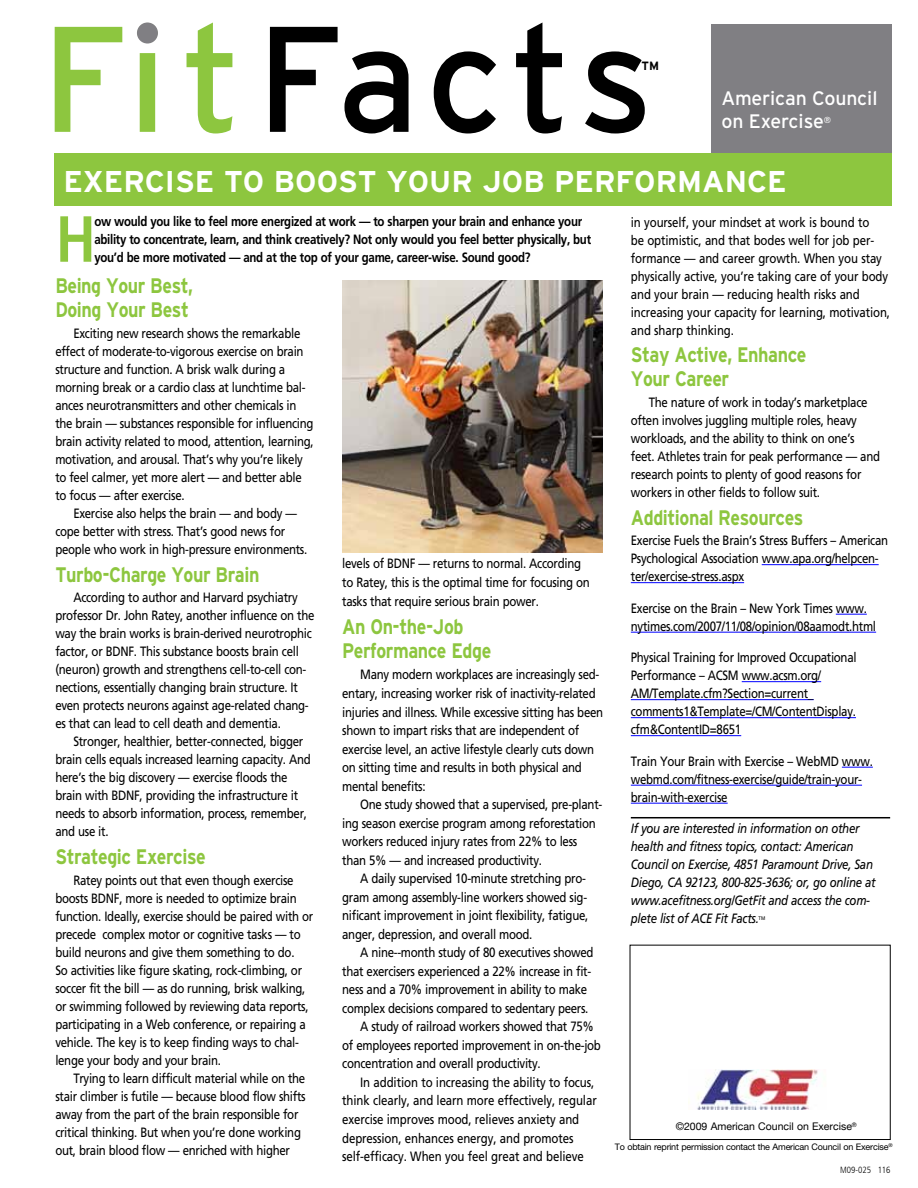
<style>
.page{position:relative;width:918px;height:1188px;background:#fff}
.page>*{position:absolute;margin:0;border:0;box-sizing:border-box;transform-origin:0 0}
.t1{font:700 65.1px "Frutiger";color:#8dc63f;scale:.85 1}
.t2{font:700 30px "Interstate";color:#fff}
.t3{font:700 21px/24px "Interstate";letter-spacing:-.025em;color:#8dc63f;scale:.85 1}
.t4{font:19.5px/23.5px "Interstate";letter-spacing:-.01em;color:#fff}
.t5{font:13.5px/18px "Frutiger";letter-spacing:-.025em;color:#000;scale:.85 1}
.t6{font:700 13.5px/18px "Frutiger";letter-spacing:-.025em;color:#000;scale:.85 1}
.t7{font:italic 13.5px/18px "Frutiger";letter-spacing:-.025em;color:#000;scale:.85 1}
.t8{font:700 12px "Interstate";color:#000}
.t9{font:10.5px "Helvetica Neue";color:#000}
.t10{font:9px "Helvetica Neue";letter-spacing:-.02em;color:#000}
.t11{font:300 condensed 9px "Frutiger";color:#000}
.t12{font:8.7px "Interstate";color:#fff}
.t13{font:5.25px "Frutiger";color:#000;scale:.85 1}
</style>
<div class="page">
<div style="left:711px;top:25px;width:180px;height:141px;background:#807f83"></div>
<img style="left:688px;top:1070px;width:130px;height:40px">
<svg style="left:270px;top:22px;width:375px;height:112px"></svg>
<svg style="left:55px;top:22px;width:177px;height:112px"></svg>
<div style="left:137px;top:23px;width:21px;height:21px;background:#807f83;border-radius:50%"></div>
<div style="left:54px;top:154px;width:837px;height:52px;background:#8dc63f"></div>
<hr style="left:762px;top:564px;width:117px;height:1px;background:#00f">
<hr style="left:631px;top:582px;width:113px;height:1px;background:#00f">
<hr style="left:836px;top:614px;width:31px;height:1px;background:#00f">
<hr style="left:631px;top:632px;width:245px;height:1px;background:#00f">
<hr style="left:742px;top:681px;width:79px;height:1px;background:#00f">
<hr style="left:631px;top:699px;width:183px;height:1px;background:#00f">
<hr style="left:631px;top:717px;width:225px;height:1px;background:#00f">
<hr style="left:631px;top:735px;width:110px;height:1px;background:#00f">
<hr style="left:842px;top:767px;width:31px;height:1px;background:#00f">
<hr style="left:631px;top:785px;width:231px;height:1px;background:#00f">
<hr style="left:631px;top:803px;width:97px;height:1px;background:#00f">
<hr style="left:631px;top:817px;width:259px;height:1px;background:#000">
<img style="left:342px;top:281px;width:261px;height:272px">
<p class="t8" style="left:642px;top:59px;width:19px">TM</p>
<h3 class="t4" style="left:721px;top:86px;width:158px">American Council on Exercise</h3>
<p class="t12" style="left:824px;top:115px;width:9px">®</p>
<h2 class="t2" style="left:63px;top:165px;width:253px">Exercise to Boost</h2>
<h2 class="t2" style="left:386px;top:165px;width:402px">Your Job Performance</h2>
<h1 class="t1" style="left:56px;top:201px;width:48px">H</h1>
<p class="t6" style="left:94px;top:212px;width:586px">ow would you like to feel more energized at work — to sharpen your brain and enhance your ability to concentrate, learn, and think creatively? Not only would you feel better physically, but you’d be more motivated — and at the top of your game, career-wise. Sound good?</p>
<p class="t5" style="left:631px;top:213px;width:307px">in yourself, your mindset at work is bound to<br>be optimistic, and that bodes well for job per&shy;formance — and career growth. When you stay physically active, you’re taking care of your body and your brain — reducing health risks and increasing your capacity for learning, motivation, and sharp thinking.</p>
<h3 class="t3" style="left:631px;top:343px;width:208px">Stay Active, Enhance<br>Your Career</h3>
<p class="t5" style="left:631px;top:393px;width:295px;text-indent:18px">The nature of work in today’s marketplace often involves juggling multiple roles, heavy workloads, and the ability to think on one’s feet. Athletes train for peak performance — and research points to plenty of good reasons for workers in other fields to follow suit.</p>
<h3 class="t3" style="left:631px;top:505px;width:205px">Additional Resources</h3>
<p class="t5" style="left:631px;top:532px;width:304px">Exercise Fuels the Brain’s Stress Buffers – American<br>Psychological Association www.apa.org/helpcen&shy;ter/exercise-stress.aspx</p>
<p class="t5" style="left:631px;top:599px;width:290px">Exercise on the Brain – New York Times www. nytimes.com/2007/11/08/opinion/08aamodt.html</p>
<p class="t5" style="left:631px;top:649px;width:267px">Physical Training for Improved Occupational Performance – ACSM www.acsm.org/ AM/Template.cfm?Section=current_ comments1&amp;Template=/CM/ContentDisplay. cfm&amp;ContentID=8651</p>
<p class="t5" style="left:631px;top:752px;width:286px">Train Your Brain with Exercise – WebMD www. webmd.com/fitness-exercise/guide/train-your&shy;brain-with-exercise</p>
<p class="t7" style="left:631px;top:820px;width:289px">If you are interested in information on other health and fitness topics, contact: American Council on Exercise, 4851 Paramount Drive, San Diego, CA 92123, 800-825-3636; or, go online at www.acefitness.org/GetFit and access the com&shy;plete list of ACE Fit Facts.</p>
<h3 class="t3" style="left:55px;top:274px;width:164px">Being Your Best,<br>Doing Your Best</h3>
<p class="t5" style="left:55px;top:324px;width:305px;text-indent:18px">Exciting new research shows the remarkable effect of moderate-to-vigorous exercise on brain structure and function. A brisk walk during a morning break or a cardio class at lunchtime bal&shy;ances neurotransmitters and other chemicals in the brain — substances responsible for influencing brain activity related to mood, attention, learning, motivation, and arousal. That’s why you’re likely to feel calmer, yet more alert — and better able to focus — after exercise.</p>
<p class="t5" style="left:55px;top:504px;width:298px;text-indent:18px">Exercise also helps the brain — and body — cope better with stress. That’s good news for people who work in high-pressure environments.</p>
<h3 class="t3" style="left:55px;top:562px;width:242px">Turbo-Charge Your Brain</h3>
<p class="t5" style="left:55px;top:589px;width:306px;text-indent:18px">According to author and Harvard psychiatry professor Dr. John Ratey, another influence on the way the brain works is brain-derived neurotrophic factor, or BDNF. This substance boosts brain cell (neuron) growth and strengthens cell-to-cell con&shy;nections, essentially changing brain structure. It even protects neurons against age-related chang&shy;es that can lead to cell death and dementia.</p>
<p class="t5" style="left:55px;top:733px;width:302px;text-indent:18px">Stronger, healthier, better-connected, bigger brain cells equals increased learning capacity. And here’s the big discovery — exercise floods the brain with BDNF, providing the infrastructure it needs to absorb information, process, remember, and use it.</p>
<h3 class="t3" style="left:55px;top:845px;width:178px">Strategic Exercise</h3>
<p class="t5" style="left:55px;top:871px;width:305px;text-indent:18px">Ratey points out that even though exercise boosts BDNF, more is needed to optimize brain function. Ideally, exercise should be paired with or precede complex motor or cognitive tasks — to build neurons and give them something to do.<br>So activities like figure skating, rock-climbing, or soccer fit the bill — as do running, brisk walking, or swimming followed by reviewing data reports, participating in a Web conference, or repairing a vehicle. The key is to keep finding ways to chal&shy;lenge your body and your brain.</p>
<p class="t5" style="left:55px;top:1069px;width:296px;text-indent:18px">Trying to learn difficult material while on the stair climber is futile — because blood flow shifts away from the part of the brain responsible for critical thinking. But when you’re done working out, brain blood flow — enriched with higher</p>
<p class="t5" style="left:342px;top:555px;width:293px;line-height:18.5px">levels of BDNF — returns to normal. According to Ratey, this is the optimal time for focusing on tasks that require serious brain power.</p>
<h3 class="t3" style="left:342px;top:614px;width:177px;line-height:24.6px">An On-the-Job<br>Performance Edge</h3>
<p class="t5" style="left:342px;top:666px;width:309px;line-height:18.5px;text-indent:18px">Many modern workplaces are increasingly sed&shy;entary, increasing worker risk of inactivity-related injuries and illness. While excessive sitting has been shown to impart risks that are independent of exercise level, an active lifestyle clearly cuts down on sitting time and results in both physical and mental benefits:</p>
<p class="t5" style="left:342px;top:795px;width:308px;line-height:18.5px;text-indent:18px">One study showed that a supervised, pre-plant&shy;ing season exercise program among reforestation workers reduced injury rates from 22% to less than 5% — and increased productivity.</p>
<p class="t5" style="left:342px;top:869px;width:291px;line-height:18.5px;text-indent:18px">A daily supervised 10-minute stretching pro&shy;gram among assembly-line workers showed sig&shy;nificant improvement in joint flexibility, fatigue, anger, depression, and overall mood.</p>
<p class="t5" style="left:360px;top:944px;width:276px">A nine--month study of 80 executives showed</p>
<p class="t5" style="left:342px;top:962px;width:294px">that exercisers experienced a 22% increase in fit-</p>
<p class="t5" style="left:342px;top:981px;width:290px">ness and a 70% improvement in ability to make</p>
<p class="t5" style="left:342px;top:999px;width:291px">complex decisions compared to sedentary peers.</p>
<p class="t5" style="left:360px;top:1018px;width:277px">A study of railroad workers showed that 75%</p>
<p class="t5" style="left:342px;top:1036px;width:306px">of employees reported improvement in on-the-job</p>
<p class="t5" style="left:342px;top:1055px;width:235px">concentration and overall productivity.</p>
<p class="t5" style="left:360px;top:1073px;width:277px">In addition to increasing the ability to focus,</p>
<p class="t5" style="left:342px;top:1092px;width:301px">think clearly, and learn more effectively, regular</p>
<p class="t5" style="left:342px;top:1110px;width:280px">exercise improves mood, relieves anxiety and</p>
<p class="t5" style="left:342px;top:1129px;width:274px">depression, enhances energy, and promotes</p>
<p class="t5" style="left:342px;top:1147px;width:286px">self-efficacy. When you feel great and believe</p>
<p class="t13" style="left:759px;top:915px;width:9px">TM</p>
<p class="t9" style="left:676px;top:1120px;width:183px">©2009 American Council on Exercise<sup>®</sup></p>
<p class="t10" style="left:615px;top:1141px;width:279px">To obtain reprint permission contact the American Council on Exercise<sup>®</sup></p>
<p class="t11" style="left:840px;top:1164px;width:52px">M09-025 116</p>
</div>
